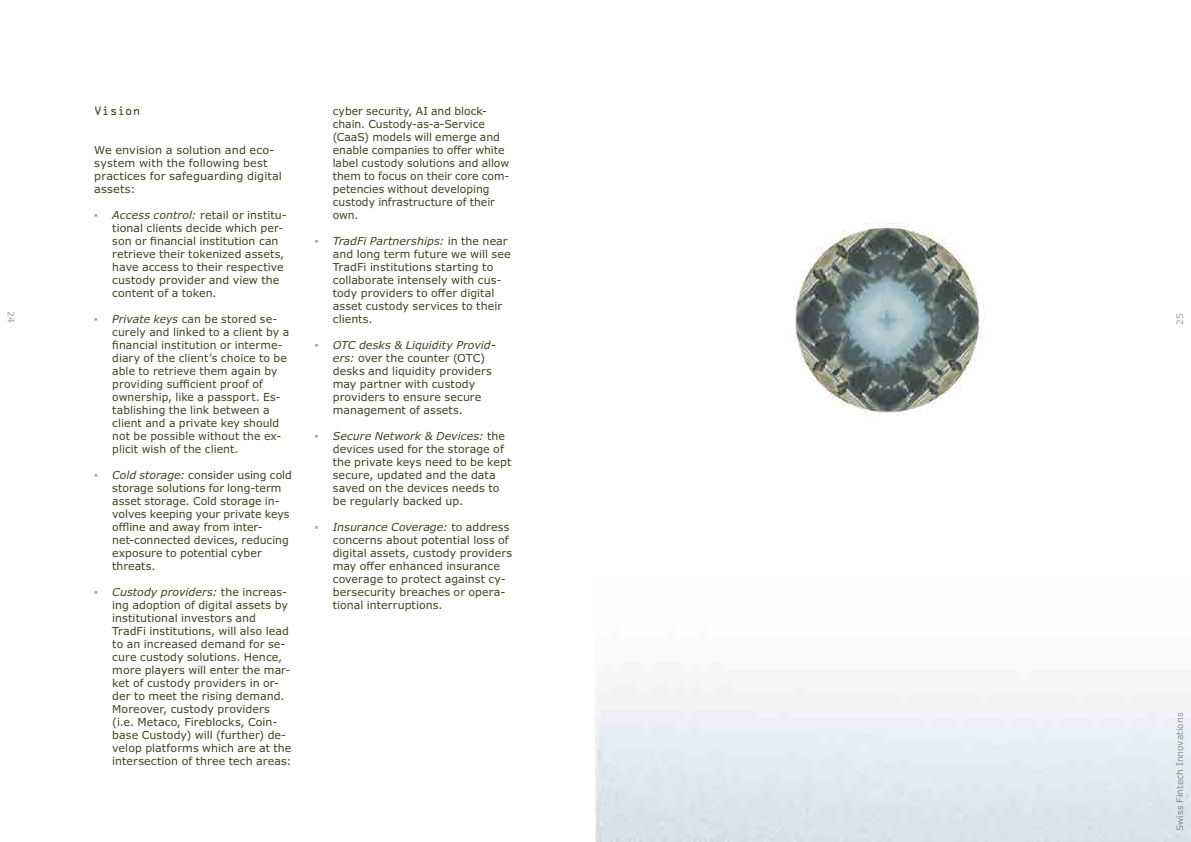
<style>
.page{position:relative;width:1191px;height:842px;background:#fff}
.page>*{position:absolute;margin:0;border:0;box-sizing:border-box;transform-origin:0 0}
.L1_Regular_ohne_Aufzählung{font:11px/13px "Verdana Pro";letter-spacing:.005em;color:#3c441f}
.L1_Fett_ohne_Aufzählung{font:11px "OCRA Std";letter-spacing:-.015em;color:#3c441f}
.t1{font:9px "Verdana Pro";letter-spacing:.005em;color:#9a9d97}
.s1{color:#9a9d97}
.s2{font-style:italic}
</style>
<div class="page">
<img style="left:786px;top:219px;width:202px;height:202px;border-radius:101px">
<p class="t1" style="left:17px;top:311px;width:13px;rotate:90deg">24</p>
<p class="L1_Fett_ohne_Aufzählung" style="left:94px;top:106px;width:48px">Vision</p>
<p class="L1_Regular_ohne_Aufzählung" style="left:94px;top:144px;width:189px">We envision a solution and eco&shy;system with the following best practices for safeguarding digital assets:</p>
<p class="L1_Regular_ohne_Aufzählung" style="left:112px;top:209px;width:176px;text-indent:-18px"><span class="s1">▪</span> <span class="s2">Access control:</span> retail or institu&shy;tional clients decide which per&shy;son or financial institution can retrieve their tokenized assets, have access to their respective custody provider and view the content of a token.</p>
<p class="L1_Regular_ohne_Aufzählung" style="left:112px;top:313px;width:178px;text-indent:-18px"><span class="s1">▪</span> <span class="s2">Private keys</span> can be stored se&shy;curely and linked to a client by a financial institution or interme&shy;diary of the client’s choice to be able to retrieve them again by providing sufficient proof of ownership, like a passport. Es&shy;tablishing the link between a client and a private key should not be possible without the ex&shy;plicit wish of the client.</p>
<p class="L1_Regular_ohne_Aufzählung" style="left:112px;top:469px;width:181px;text-indent:-18px"><span class="s1">▪</span> <span class="s2">Cold storage:</span> consider using cold storage solutions for long-term asset storage. Cold storage in&shy;volves keeping your private keys offline and away from inter&shy;net-connected devices, reducing exposure to potential cyber threats.</p>
<p class="L1_Regular_ohne_Aufzählung" style="left:112px;top:586px;width:181px;text-indent:-18px"><span class="s1">▪</span> <span class="s2">Custody providers:</span> the increas&shy;ing adoption of digital assets by institutional investors and<br>TradFi institutions, will also lead to an increased demand for se&shy;cure custody solutions. Hence, more players will enter the mar&shy;ket of custody providers in or&shy;der to meet the rising demand.<br>Moreover, custody providers (i.e. Metaco, Fireblocks, Coin&shy;base Custody) will (further) de&shy;velop platforms which are at the intersection of three tech areas:</p>
<p class="L1_Regular_ohne_Aufzählung" style="left:333px;top:105px;width:178px">cyber security, AI and block&shy;chain. Custody-as-a-Service (CaaS) models will emerge and enable companies to offer white label custody solutions and allow them to focus on their core com&shy;petencies without developing custody infrastructure of their own.</p>
<p class="L1_Regular_ohne_Aufzählung" style="left:333px;top:235px;width:179px;text-indent:-18px"><span class="s1">▪</span> <span class="s2">TradFi Partnerships:</span> in the near and long term future we will see<br>TradFi institutions starting to collaborate intensely with cus&shy;tody providers to offer digital asset custody services to their clients.</p>
<p class="L1_Regular_ohne_Aufzählung" style="left:333px;top:339px;width:164px;text-indent:-18px"><span class="s1">▪</span> <span class="s2">OTC desks &amp; Liquidity Provid&shy;ers:</span> over the counter (OTC) desks and liquidity providers may partner with custody providers to ensure secure management of assets.</p>
<p class="L1_Regular_ohne_Aufzählung" style="left:333px;top:430px;width:180px;text-indent:-18px"><span class="s1">▪</span> <span class="s2">Secure Network &amp; Devices:</span> the devices used for the storage of the private keys need to be kept secure, updated and the data saved on the devices needs to be regularly backed up.</p>
<p class="L1_Regular_ohne_Aufzählung" style="left:333px;top:521px;width:181px;text-indent:-18px"><span class="s1">▪</span> <span class="s2">Insurance Coverage:</span> to address concerns about potential loss of digital assets, custody providers may offer enhanced insurance coverage to protect against cy&shy;bersecurity breaches or opera&shy;tional interruptions.</p>
<p class="t1" style="left:1174px;top:325px;width:13px;rotate:-90deg">25</p>
<p class="t1" style="left:1174px;top:831px;width:120px;rotate:-90deg">Swiss Fintech Innovations</p>
</div>
